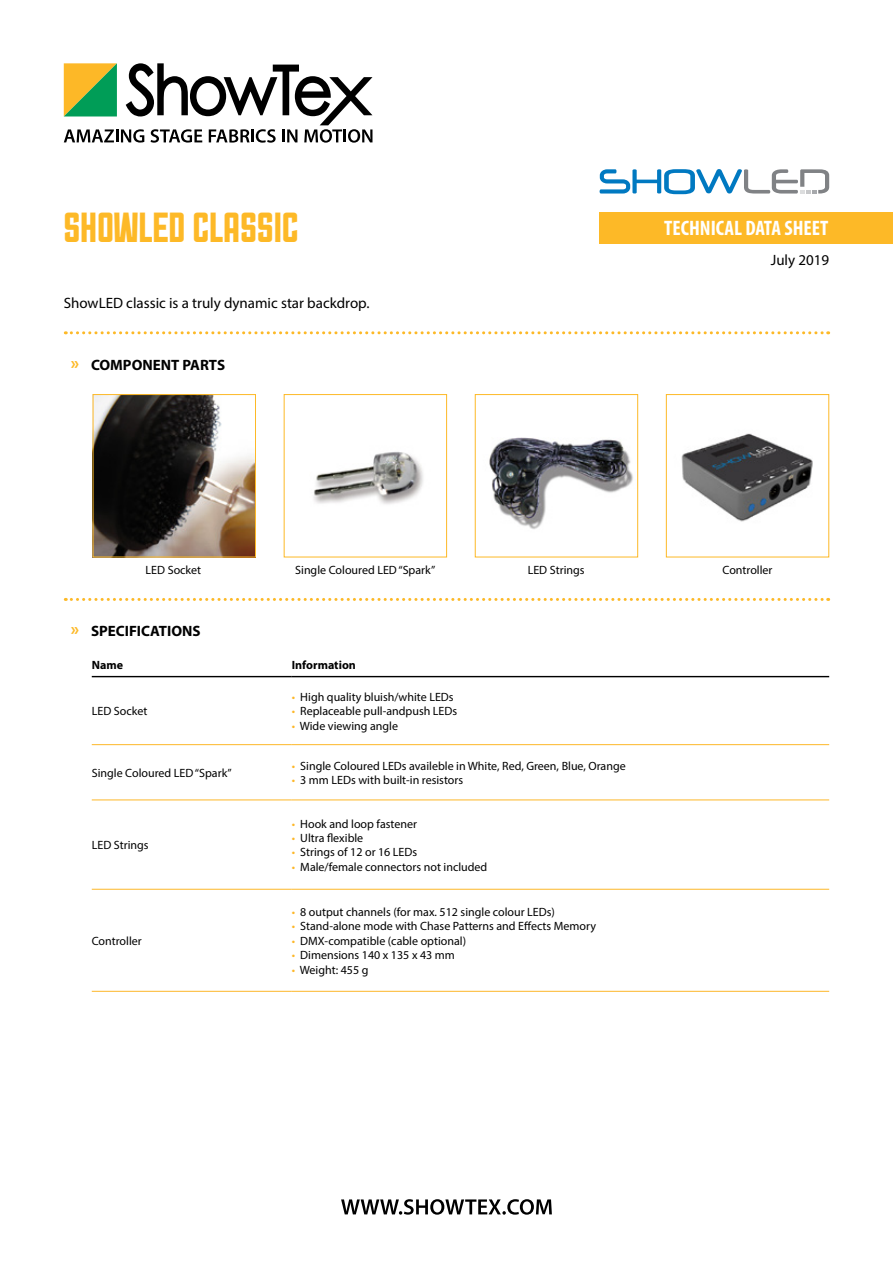
<style>
.page{position:relative;width:893px;height:1263px;background:#fff}
.page>*{position:absolute;margin:0;border:0;box-sizing:border-box;transform-origin:0 0}
.t1{font:42px "Sullivan Show Tex";letter-spacing:.01em;color:#fdb927}
.t2{font:700 condensed 21px "Myriad Pro";color:#fff}
.t3{font:15px "Myriad Pro";color:#000}
.t4{font:700 15px "Myriad Pro";color:#000}
.t5{font:12px "Myriad Pro";color:#000}
.t6{font:700 12px "Myriad Pro";color:#000}
.s1{font-size:18px;color:#fdb927}
.s2{color:#fdb728}
</style>
<div class="page">
<svg style="left:64px;top:63px;width:308px;height:80px"></svg>
<svg style="left:341px;top:1199px;width:211px;height:16px"></svg>
<svg style="left:65px;top:331px;width:764px;height:3px"></svg>
<svg style="left:65px;top:598px;width:764px;height:3px"></svg>
<div style="left:600px;top:212px;width:293px;height:31px;background:#fdb927"></div>
<img style="left:313px;top:452px;width:110px;height:52px">
<div style="left:284px;top:394px;width:163px;height:163px;border:1px solid #fdb927"></div>
<img style="left:95px;top:396px;width:159px;height:159px">
<div style="left:93px;top:394px;width:163px;height:163px;border:1px solid #fdb927"></div>
<img style="left:681px;top:433px;width:132px;height:89px">
<div style="left:666px;top:394px;width:163px;height:163px;border:1px solid #fdb927"></div>
<img style="left:489px;top:437px;width:144px;height:92px">
<div style="left:475px;top:394px;width:163px;height:163px;border:1px solid #fdb927"></div>
<hr style="left:92px;top:676px;width:200px;height:1px;background:#000">
<hr style="left:292px;top:676px;width:537px;height:1px;background:#000">
<hr style="left:92px;top:744px;width:200px;height:1px;background:#fdb728">
<hr style="left:292px;top:744px;width:537px;height:1px;background:#fdb728">
<hr style="left:92px;top:799px;width:200px;height:1px;background:#fdb728">
<hr style="left:292px;top:799px;width:537px;height:1px;background:#fdb728">
<hr style="left:92px;top:889px;width:200px;height:1px;background:#fdb728">
<hr style="left:292px;top:889px;width:537px;height:1px;background:#fdb728">
<hr style="left:92px;top:991px;width:200px;height:1px;background:#fdb728">
<hr style="left:292px;top:991px;width:537px;height:1px;background:#fdb728">
<svg style="left:600px;top:169px;width:229px;height:25px"></svg>
<h1 class="t1" style="left:64px;top:205px;width:236px">SHOWLED CLASSIC</h1>
<p class="t3" style="left:64px;top:293px;width:307px">ShowLED classic is a truly dynamic star backdrop.</p>
<p class="t4" style="left:71px;top:355px;width:156px"><span class="s1">»</span> COMPONENT PARTS</p>
<h2 class="t2" style="left:664px;top:215px;width:166px">TECHNICAL DATA SHEET</h2>
<p class="t3" style="left:771px;top:251px;width:60px">July 2019</p>
<p class="t5" style="left:146px;top:563px;width:57px">LED Socket</p>
<p class="t5" style="left:295px;top:563px;width:142px">Single Coloured LED “Spark”</p>
<p class="t5" style="left:528px;top:563px;width:58px">LED Strings</p>
<p class="t5" style="left:723px;top:563px;width:51px">Controller</p>
<p class="t4" style="left:71px;top:621px;width:131px"><span class="s1">»</span> SPECIFICATIONS</p>
<p class="t6" style="left:92px;top:657px;width:33px">Name</p>
<p class="t6" style="left:292px;top:657px;width:66px">Information</p>
<p class="t5" style="left:92px;top:704px;width:57px">LED Socket</p>
<p class="t5" style="left:292px;top:689px;width:163px"><span class="s2">•</span> High quality bluish/white LEDs</p>
<p class="t5" style="left:292px;top:704px;width:167px"><span class="s2">•</span> Replaceable pull-andpush LEDs</p>
<p class="t5" style="left:292px;top:718px;width:108px"><span class="s2">•</span> Wide viewing angle</p>
<p class="t5" style="left:92px;top:765px;width:142px">Single Coloured LED “Spark”</p>
<p class="t5" style="left:92px;top:838px;width:58px">LED Strings</p>
<p class="t5" style="left:92px;top:933px;width:51px">Controller</p>
<p class="t5" style="left:292px;top:758px;width:335px"><span class="s2">•</span> Single Coloured LEDs availeble in White, Red, Green, Blue, Orange</p>
<p class="t5" style="left:292px;top:772px;width:173px"><span class="s2">•</span> 3 mm LEDs with built-in resistors</p>
<p class="t5" style="left:292px;top:816px;width:127px"><span class="s2">•</span> Hook and loop fastener</p>
<p class="t5" style="left:292px;top:830px;width:73px"><span class="s2">•</span> Ultra flexible</p>
<p class="t5" style="left:292px;top:845px;width:127px"><span class="s2">•</span> Strings of 12 or 16 LEDs</p>
<p class="t5" style="left:292px;top:859px;width:197px"><span class="s2">•</span> Male/female connectors not included</p>
<p class="t5" style="left:292px;top:904px;width:265px"><span class="s2">•</span> 8 output channels (for max. 512 single colour LEDs)</p>
<p class="t5" style="left:292px;top:919px;width:306px"><span class="s2">•</span> Stand-alone mode with Chase Patterns and Effects Memory</p>
<p class="t5" style="left:292px;top:933px;width:176px"><span class="s2">•</span> DMX-compatible (cable optional)</p>
<p class="t5" style="left:292px;top:948px;width:165px"><span class="s2">•</span> Dimensions 140 x 135 x 43 mm</p>
<p class="t5" style="left:292px;top:962px;width:78px"><span class="s2">•</span> Weight: 455 g</p>
</div>
